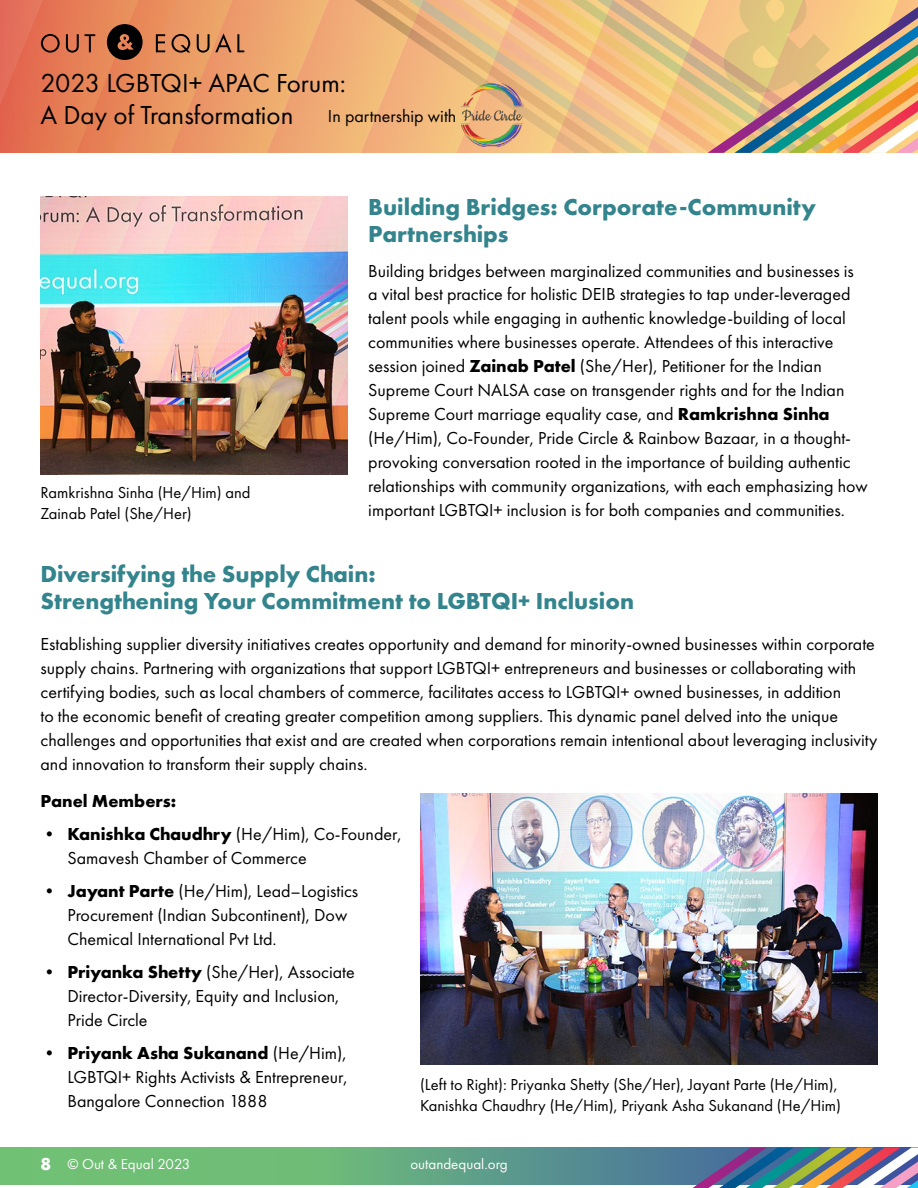
<style>
.page{position:relative;width:918px;height:1188px;background:#fff}
.page>*{position:absolute;margin:0;border:0;box-sizing:border-box;transform-origin:0 0}
.t1{font:700 161.1px "Futura PT";color:#1e763b}
.t2{font:700 160.2px "Futura PT";color:#1e763b}
.t3{font:27px/31.5px "Futura PT";color:#000}
.t4{font:700 24px/27px "Futura PT";color:#33848c}
.t5{font:18px/24px "Futura PT";color:#000}
.t6{font:700 18px "Futura PT";color:#000}
.t7{font:16.5px/21px "Futura PT";color:#000}
.t8{font:15px "Futura PT";color:#fff}
.s1{font-weight:700}
.s2{font-weight:700;font-size:18px}
</style>
<div class="page">
<div style="left:0;top:0;width:855px;height:153px;background:#efa871"></div>
<svg style="left:337px;top:0;width:28px;height:153px"></svg>
<svg style="left:365px;top:0;width:29px;height:153px"></svg>
<svg style="left:394px;top:0;width:27px;height:153px"></svg>
<svg style="left:421px;top:0;width:27px;height:153px"></svg>
<svg style="left:448px;top:0;width:157px;height:153px"></svg>
<svg style="left:605px;top:0;width:29px;height:153px;background:#ecc186"></svg>
<svg style="left:634px;top:0;width:284px;height:153px;background:#d6b581"></svg>
<svg style="left:0;top:1148px;width:918px;height:40px;background:#72a48b"></svg>
<img style="left:420px;top:794px;width:458px;height:270px">
<img style="left:40px;top:197px;width:308px;height:277px">
<svg style="left:0;top:0;width:244px;height:153px"></svg>
<img style="left:459px;top:83px;width:65px;height:63px">
<h3 class="t3" style="left:40px;top:67px;width:307px">2023 LGBTQI+ APAC Forum:<br>A Day of Transformation</h3>
<p class="t5" style="left:328px;top:104px;width:130px">In partnership with</p>
<h1 class="t1" style="left:717px;top:-68px;width:123px">&amp;</h1>
<p class="t7" style="left:40px;top:482px;width:212px">Ramkrishna Sinha (He/Him) and<br>Zainab Patel (She/Her)</p>
<h3 class="t4" style="left:368px;top:193px;width:449px">Building Bridges: Corporate-Community<br>Partnerships</h3>
<p class="t5" style="left:368px;top:258px;width:501px">Building bridges between marginalized communities and businesses is a vital best practice for holistic DEIB strategies to tap under-leveraged talent pools while engaging in authentic knowledge-building of local communities where businesses operate. Attendees of this interactive session joined <span class="s1">Zainab Patel</span> (She/Her), Petitioner for the Indian Supreme Court NALSA case on transgender rights and for the Indian Supreme Court marriage equality case, and <span class="s1">Ramkrishna Sinha </span>(He/Him), Co-Founder, Pride Circle &amp; Rainbow Bazaar, in a thought&shy;provoking conversation rooted in the importance of building authentic relationships with community organizations, with each emphasizing how important LGBTQI+ inclusion is for both companies and communities.</p>
<h3 class="t4" style="left:40px;top:560px;width:595px">Diversifying the Supply Chain:<br>Strengthening Your Commitment to LGBTQI+ Inclusion</h3>
<p class="t5" style="left:41px;top:632px;width:839px">Establishing supplier diversity initiatives creates opportunity and demand for minority-owned businesses within corporate supply chains. Partnering with organizations that support LGBTQI+ entrepreneurs and businesses or collaborating with certifying bodies, such as local chambers of commerce, facilitates access to LGBTQI+ owned businesses, in addition<br>to the economic benefit of creating greater competition among suppliers. This dynamic panel delved into the unique challenges and opportunities that exist and are created when corporations remain intentional about leveraging inclusivity and innovation to transform their supply chains.</p>
<p class="t6" style="left:41px;top:790px;width:137px">Panel Members:</p>
<p class="t5" style="left:68px;top:822px;width:336px;text-indent:-27px"><span class="s1">• Kanishka Chaudhry</span> (He/Him), Co-Founder,<br>Samavesh Chamber of Commerce</p>
<p class="t5" style="left:68px;top:879px;width:292px;text-indent:-27px"><span class="s1">• Jayant Parte</span> (He/Him), Lead–Logistics<br>Procurement (Indian Subcontinent), Dow<br>Chemical International Pvt Ltd.</p>
<p class="t5" style="left:68px;top:960px;width:289px;text-indent:-27px"><span class="s1">• Priyanka Shetty</span> (She/Her), Associate<br>Director-Diversity, Equity and Inclusion,<br>Pride Circle</p>
<p class="t5" style="left:68px;top:1041px;width:282px;text-align:justify;text-indent:-27px"><span class="s1">• Priyank Asha Sukanand</span> (He/Him), LGBTQI+ Rights Activists &amp; Entrepreneur, Bangalore Connection 1888</p>
<h2 class="t2" style="left:715px;top:960px;width:123px">&amp;</h2>
<p class="t7" style="left:420px;top:1074px;width:422px">(Left to Right): Priyanka Shetty (She/Her), Jayant Parte (He/Him),<br>Kanishka Chaudhry (He/Him), Priyank Asha Sukanand (He/Him)</p>
<p class="t8" style="left:40px;top:1155px;width:151px"><span class="s2">8</span> © Out &amp; Equal 2023</p>
<p class="t8" style="left:410px;top:1155px;width:99px">outandequal.org</p>
</div>
